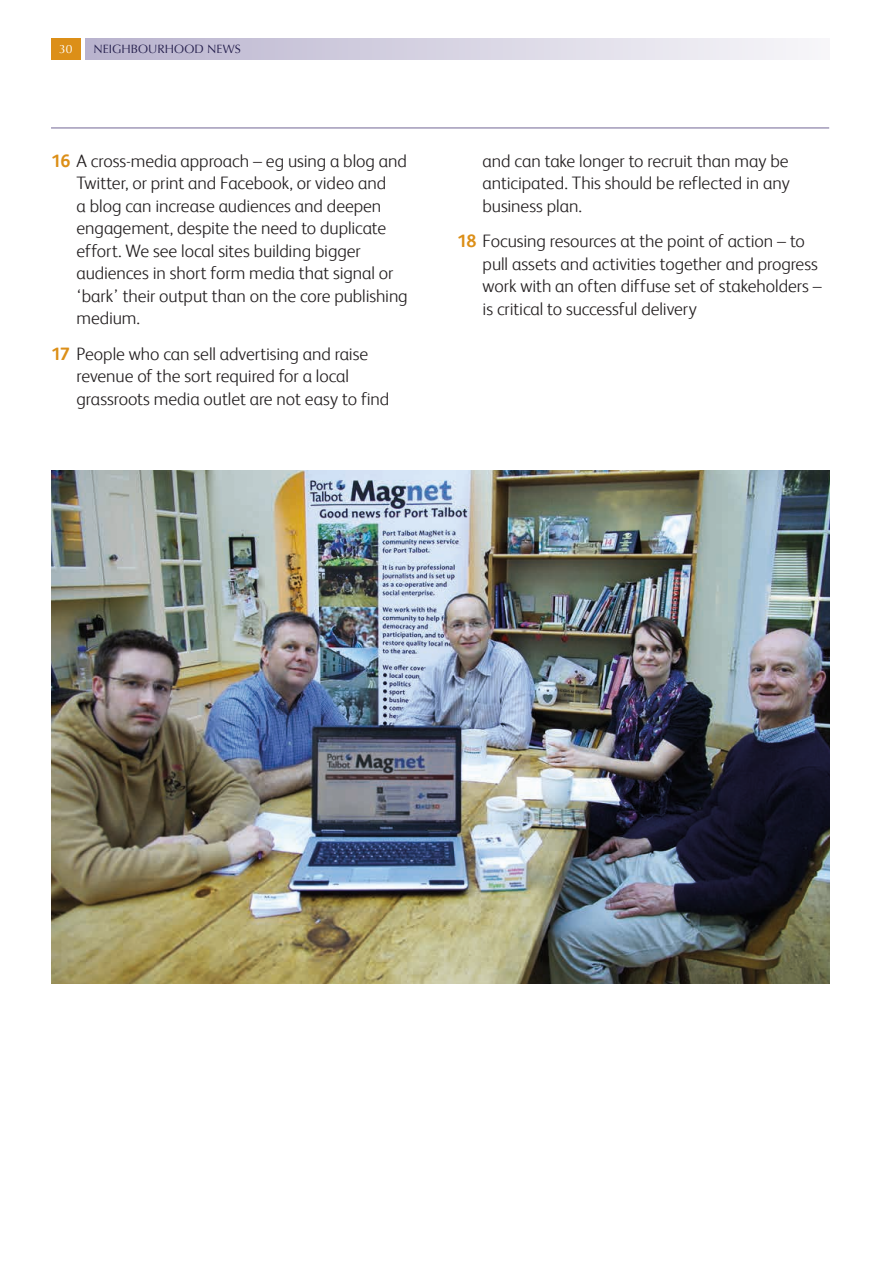
<style>
.page{position:relative;width:893px;height:1263px;background:#fff}
.page>*{position:absolute;margin:0;border:0;box-sizing:border-box;transform-origin:0 0}
.t1{font:300 18px/22.5px "FS Albert";letter-spacing:-.005em;color:#231f20}
.t2{font:12px "Optima";letter-spacing:.005em;color:#251f4d}
.t3{font:12px "Optima";color:#fff}
.s1{font-weight:700;color:#dc8f18}
</style>
<div class="page">
<div style="left:51px;top:38px;width:30px;height:22px;background:#dc8f18"></div>
<hr style="left:51px;top:128px;width:778px;height:1px;background:#736796">
<div style="left:85px;top:38px;width:744px;height:22px;background:linear-gradient(to right,#b8b2cd,#f7f6f9)"></div>
<img style="left:51px;top:471px;width:778px;height:513px">
<p class="t3" style="left:59px;top:42px;width:15px">30</p>
<p class="t2" style="left:94px;top:42px;width:149px">NEIGHBOURHOOD NEWS</p>
<p class="t1" style="left:77px;top:149px;width:333px;text-indent:-26px"><span class="s1">16</span> A cross-media approach – eg using a blog and Twitter, or print and Facebook, or video and<br>a blog can increase audiences and deepen engagement, despite the need to duplicate effort. We see local sites building bigger audiences in short form media that signal or ‘bark’ their output than on the core publishing medium.</p>
<p class="t1" style="left:77px;top:341px;width:314px;text-indent:-26px"><span class="s1">17</span> People who can sell advertising and raise revenue of the sort required for a local grassroots media outlet are not easy to find</p>
<p class="t1" style="left:483px;top:149px;width:309px;text-align:justify">and can take longer to recruit than may be anticipated. This should be reflected in any business plan.</p>
<p class="t1" style="left:483px;top:229px;width:341px;text-indent:-26px"><span class="s1">18</span> Focusing resources at the point of action – to pull assets and activities together and progress work with an often diffuse set of stakeholders – is critical to successful delivery</p>
</div>
